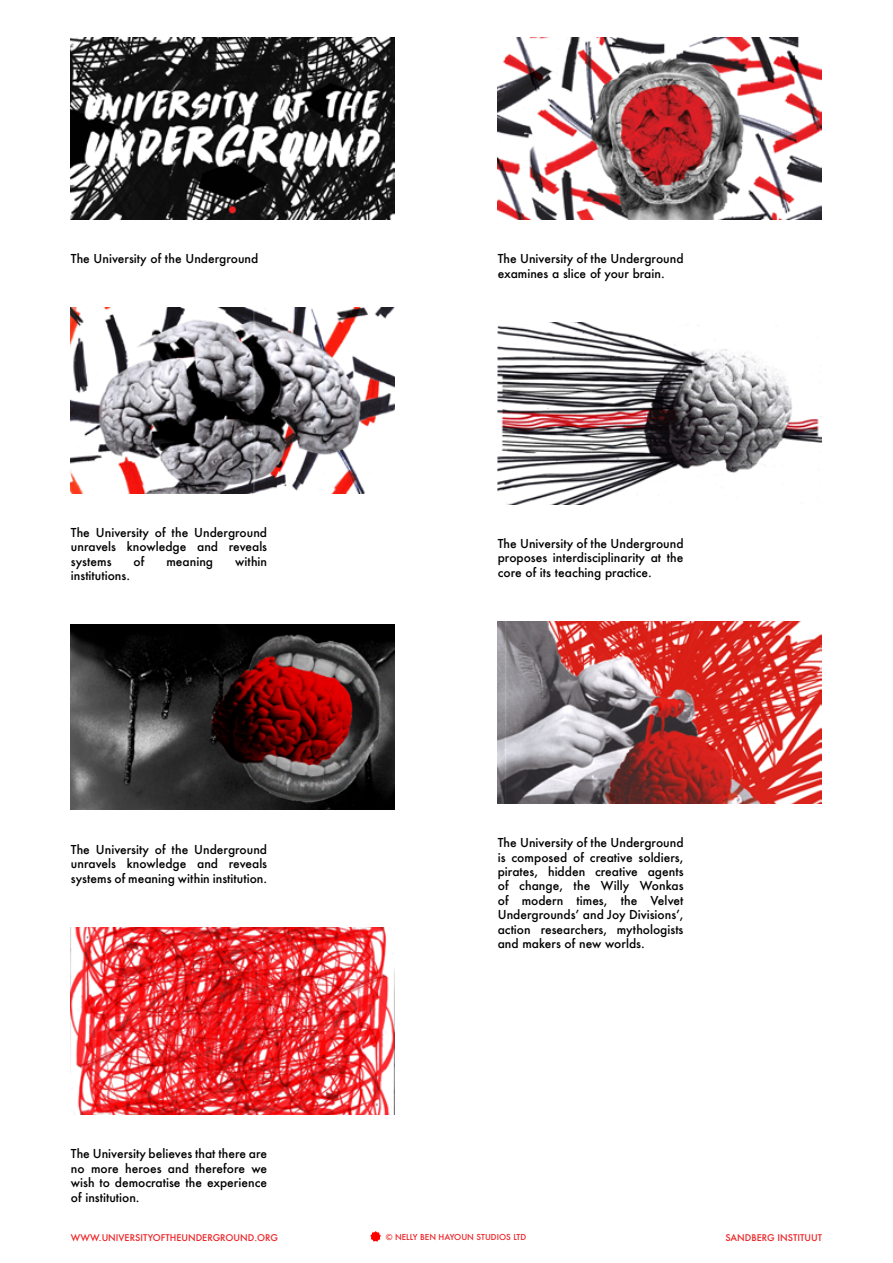
<style>
.page{position:relative;width:893px;height:1263px;background:#fff}
.page>*{position:absolute;margin:0;border:0;box-sizing:border-box;transform-origin:0 0}
.t1{font:500 12px/14.4px "Futura";color:#000101;text-align:justify}
.t2{font:500 9px "Futura";color:#ed2124}
.t3{font:500 7.95px "Futura";color:#ed2124}
</style>
<div class="page">
<img style="left:71px;top:625px;width:323px;height:185px">
<img style="left:71px;top:927px;width:323px;height:187px">
<img style="left:498px;top:621px;width:323px;height:182px">
<img style="left:498px;top:322px;width:323px;height:182px">
<img style="left:498px;top:37px;width:323px;height:182px">
<img style="left:71px;top:308px;width:323px;height:185px">
<img style="left:71px;top:37px;width:323px;height:182px">
<svg style="left:370px;top:1231px;width:11px;height:10px"></svg>
<p class="t1" style="left:71px;top:251px;width:189px">The University of the Underground</p>
<p class="t1" style="left:71px;top:525px;width:198px">The University of the Underground unravels knowledge and reveals systems</p>
<p class="t1" style="left:134px;top:554px;width:12px">of</p>
<p class="t1" style="left:166px;top:554px;width:48px">meaning</p>
<p class="t1" style="left:235px;top:554px;width:33px">within</p>
<p class="t1" style="left:71px;top:568px;width:61px">institutions.</p>
<p class="t1" style="left:71px;top:842px;width:198px">The University of the Underground unravels knowledge and reveals systems of meaning within institution.</p>
<p class="t1" style="left:71px;top:1146px;width:198px">The University believes that there are no more heroes and therefore we wish to democratise the experience of institution.</p>
<p class="t1" style="left:498px;top:251px;width:187px">The University of the Underground examines a slice of your brain.</p>
<p class="t1" style="left:498px;top:536px;width:187px">The University of the Underground proposes interdisciplinarity at the core of its teaching practice.</p>
<p class="t1" style="left:498px;top:835px;width:187px">The University of the Underground is composed of creative soldiers, pirates, hidden creative agents of change, the Willy Wonkas of modern times, the Velvet Undergrounds’ and Joy Divisions’, action researchers, mythologists and makers of new worlds.</p>
<p class="t2" style="left:71px;top:1231px;width:209px">WWW.UNIVERSITYOFTHEUNDERGROUND.ORG</p>
<p class="t3" style="left:386px;top:1231px;width:142px">© NELLY BEN HAYOUN STUDIOS LTD</p>
<p class="t2" style="left:725px;top:1231px;width:98px">SANDBERG INSTITUUT</p>
</div>
